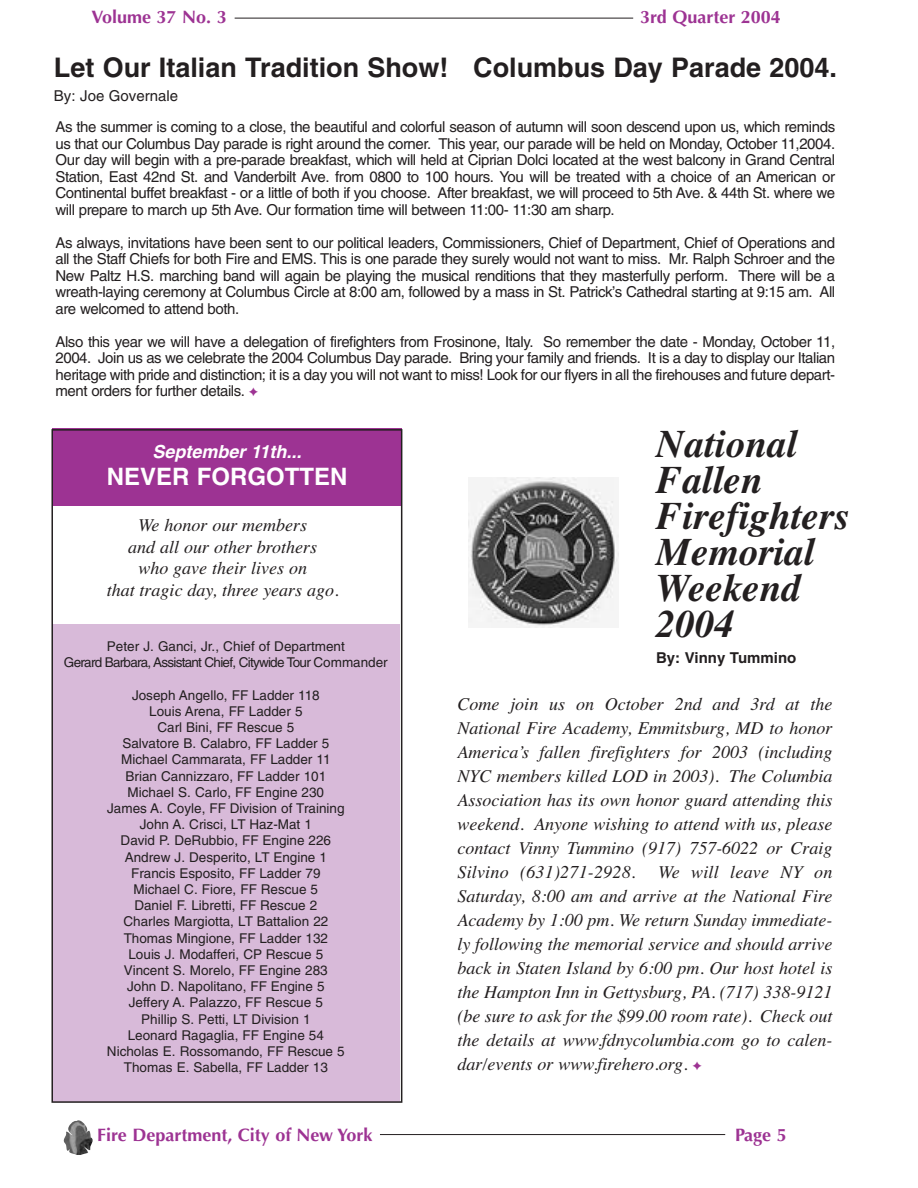
<style>
.page{position:relative;width:918px;height:1188px;background:#fff}
.page>*{position:absolute;margin:0;border:0;box-sizing:border-box;transform-origin:0 0}
.t1{font:italic 700 39px/36px "Times";color:#231f20}
.t2{font:700 27px "Helvetica";color:#231f20}
.t3{font:700 24px "Helvetica";color:#fff}
.t4{font:italic 18px/24px "Times";color:#231f20;text-align:justify}
.t5{font:700 18px "Optima";color:#9d3393}
.t6{font:italic 700 18px "Helvetica";color:#fff}
.t7{font:15px/16.5px "Helvetica";letter-spacing:-.03em;color:#231f20;text-align:justify}
.t8{font:15px "Helvetica";color:#231f20}
.t9{font:700 15px "Helvetica";color:#231f20}
.t10{font:13.5px/16.2px "Helvetica";color:#231f20;text-align:center}
.t11{font:13.5px/16.2px "Helvetica";letter-spacing:-.055em;color:#231f20;text-align:center}
.s1{color:#9d3393}
</style>
<div class="page">
<hr style="left:380px;top:1134px;width:345px;height:1px;background:#231f20">
<hr style="left:235px;top:18px;width:398px;height:1px;background:#231f20">
<img style="left:64px;top:1120px;width:29px;height:35px">
<div style="left:52px;top:624px;width:348px;height:477px;background:#d8bad9"></div>
<div style="left:52px;top:429px;width:350px;height:77px;background:#9d3393"></div>
<div style="left:51px;top:429px;width:351px;height:674px;border:2px solid #231f20"></div>
<img style="left:468px;top:478px;width:150px;height:150px">
<p class="t5" style="left:91px;top:9px;width:137px">Volume 37 No. 3</p>
<p class="t5" style="left:640px;top:9px;width:142px">3rd Quarter 2004</p>
<h2 class="t2" style="left:54px;top:58px;width:785px">Let Our Italian Tradition Show! Columbus Day Parade 2004.</h2>
<p class="t8" style="left:54px;top:90px;width:126px">By: Joe Governale</p>
<p class="t7" style="left:56px;top:120px;width:781px">As the summer is coming to a close, the beautiful and colorful season of autumn will soon descend upon us, which reminds us that our Columbus Day parade is right around the corner. This year, our parade will be held on Monday, October 11,2004.<br>Our day will begin with a pre-parade breakfast, which will held at Ciprian Dolci located at the west balcony in Grand Central Station, East 42nd St. and Vanderbilt Ave. from 0800 to 100 hours. You will be treated with a choice of an American or Continental buffet breakfast - or a little of both if you choose. After breakfast, we will proceed to 5th Ave. &amp; 44th St. where we will prepare to march up 5th Ave. Our formation time will between 11:00- 11:30 am sharp.</p>
<p class="t7" style="left:56px;top:236px;width:781px">As always, invitations have been sent to our political leaders, Commissioners, Chief of Department, Chief of Operations and all the Staff Chiefs for both Fire and EMS. This is one parade they surely would not want to miss. Mr. Ralph Schroer and the New Paltz H.S. marching band will again be playing the musical renditions that they masterfully perform. There will be a wreath-laying ceremony at Columbus Circle at 8:00 am, followed by a mass in St. Patrick’s Cathedral starting at 9:15 am. All are welcomed to attend both.</p>
<p class="t7" style="left:56px;top:335px;width:781px">Also this year we will have a delegation of firefighters from Frosinone, Italy. So remember the date - Monday, October 11, 2004. Join us as we celebrate the 2004 Columbus Day parade. Bring your family and friends. It is a day to display our Italian heritage with pride and distinction; it is a day you will not want to miss! Look for our flyers in all the firehouses and future depart&shy;ment orders for further details. <span class="s1">✦</span></p>
<h1 class="t1" style="left:656px;top:430px;width:194px">National<br>Fallen<br>Firefighters<br>Memorial<br>Weekend<br>2004</h1>
<p class="t9" style="left:656px;top:652px;width:142px">By: Vinny Tummino</p>
<p class="t6" style="left:152px;top:445px;width:151px">September 11th...</p>
<h3 class="t3" style="left:107px;top:468px;width:242px">NEVER FORGOTTEN</h3>
<p class="t4" style="left:107px;top:516px;width:234px;line-height:21.6px;text-align:center">We honor our members<br>and all our other brothers<br>who gave their lives on<br>that tragic day, three years ago.</p>
<p class="t11" style="left:64px;top:640px;width:325px">Peter J. Ganci, Jr., Chief of Department<br>Gerard Barbara, Assistant Chief, Citywide Tour Commander</p>
<p class="t10" style="left:107px;top:688px;width:239px">Joseph Angello, FF Ladder 118<br>Louis Arena, FF Ladder 5<br>Carl Bini, FF Rescue 5<br>Salvatore B. Calabro, FF Ladder 5<br>Michael Cammarata, FF Ladder 11<br>Brian Cannizzaro, FF Ladder 101<br>Michael S. Carlo, FF Engine 230<br>James A. Coyle, FF Division of Training<br>John A. Crisci, LT Haz-Mat 1<br>David P. DeRubbio, FF Engine 226<br>Andrew J. Desperito, LT Engine 1<br>Francis Esposito, FF Ladder 79<br>Michael C. Fiore, FF Rescue 5<br>Daniel F. Libretti, FF Rescue 2<br>Charles Margiotta, LT Battalion 22<br>Thomas Mingione, FF Ladder 132<br>Louis J. Modafferi, CP Rescue 5<br>Vincent S. Morelo, FF Engine 283<br>John D. Napolitano, FF Engine 5<br>Jeffery A. Palazzo, FF Rescue 5<br>Phillip S. Petti, LT Division 1<br>Leonard Ragaglia, FF Engine 54<br>Nicholas E. Rossomando, FF Rescue 5<br>Thomas E. Sabella, FF Ladder 13</p>
<p class="t4" style="left:457px;top:694px;width:377px">Come join us on October 2nd and 3rd at the National Fire Academy, Emmitsburg, MD to honor America’s fallen firefighters for 2003 (including NYC members killed LOD in 2003). The Columbia Association has its own honor guard attending this weekend. Anyone wishing to attend with us, please contact Vinny Tummino (917) 757-6022 or Craig Silvino (631)271-2928.</p>
<p class="t4" style="left:457px;top:862px;width:377px;text-indent:201px">We will leave NY on Saturday, 8:00 am and arrive at the National Fire Academy by 1:00 pm. We return Sunday immediate&shy;ly following the memorial service and should arrive back in Staten Island by 6:00 pm. Our host hotel is the Hampton Inn in Gettysburg, PA. (717) 338-9121 (be sure to ask for the $99.00 room rate). Check out the details at www.fdnycolumbia.com go to calen&shy;dar/events or www.firehero.org. <span class="s1">✦</span></p>
<p class="t5" style="left:97px;top:1127px;width:277px">Fire Department, City of New York</p>
<p class="t5" style="left:735px;top:1127px;width:53px">Page 5</p>
</div>
